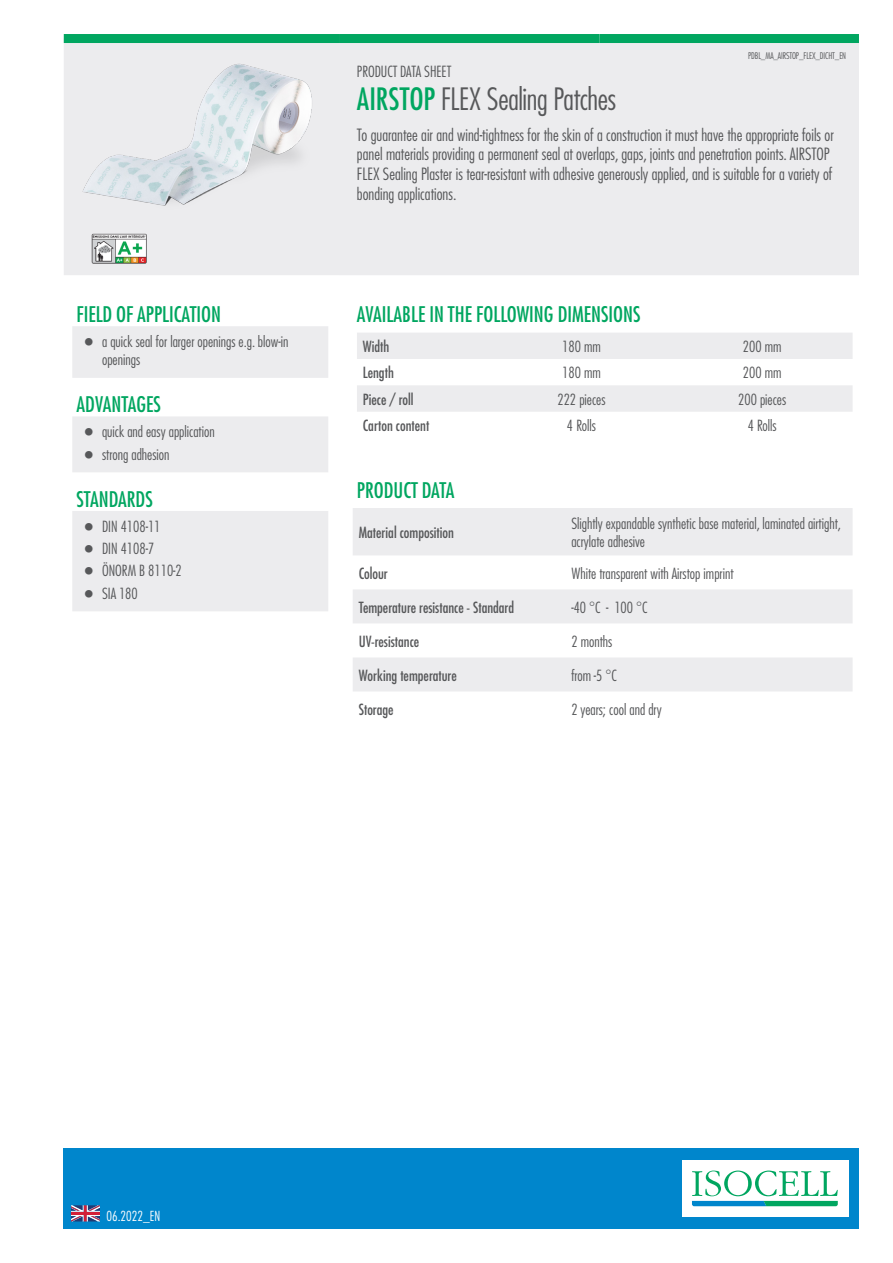
<style>
.page{position:relative;width:893px;height:1263px;background:#fff}
.page>*{position:absolute;margin:0;border:0;box-sizing:border-box;transform-origin:0 0}
.Artikelname_Marketin{font:300 condensed 30px "Futura LT Pro";letter-spacing:-.015em;color:#57585a}
.Überschrift{font:500 condensed 21px "Futura LT Pro";color:#00a660}
.Produktbeschreibung{font:300 condensed 16.5px/19.8px "Futura LT Pro";color:#57585a}
.Fließtext{font:300 condensed 15px/18px "Futura LT Pro";color:#57585a}
.Fließtext_Medium{font:500 condensed 15px "Futura LT Pro";color:#57585a}
.Fließtext-2{font:300 condensed 13.5px "Futura LT Pro";color:#fff}
.Fließtext-3{font:300 condensed 9px "Futura LT Pro";letter-spacing:-.01em;color:#57585a}
.s1{font-weight:500;color:#00a660}
</style>
<div class="page">
<div style="left:64px;top:1148px;width:795px;height:81px;background:#0086cc"></div>
<div style="left:682px;top:1160px;width:166px;height:57px;background:#fff"></div>
<svg style="left:692px;top:1170px;width:146px;height:36px"></svg>
<svg style="left:71px;top:1205px;width:28px;height:16px"></svg>
<div style="left:64px;top:43px;width:795px;height:232px;background:#ececee"></div>
<div style="left:64px;top:34px;width:276px;height:9px;background:#00a660"></div>
<div style="left:340px;top:34px;width:259px;height:9px;background:#00a660"></div>
<div style="left:599px;top:34px;width:260px;height:9px;background:#00a660"></div>
<img style="left:91px;top:242px;width:56px;height:21px">
<svg style="left:72px;top:326px;width:256px;height:285px;fill:#ececee"></svg>
<svg style="left:357px;top:333px;width:496px;height:79px"></svg>
<svg style="left:353px;top:508px;width:500px;height:183px;fill:#ececee"></svg>
<img style="left:64px;top:46px;width:281px;height:196px">
<svg style="left:85px;top:338px;width:8px;height:8px"></svg>
<svg style="left:85px;top:428px;width:8px;height:8px"></svg>
<svg style="left:85px;top:450px;width:8px;height:8px"></svg>
<svg style="left:85px;top:523px;width:8px;height:7px"></svg>
<svg style="left:85px;top:545px;width:8px;height:8px"></svg>
<svg style="left:85px;top:567px;width:8px;height:8px"></svg>
<svg style="left:85px;top:589px;width:8px;height:8px"></svg>
<p class="Überschrift" style="left:77px;top:300px;width:146px">FIELD OF APPLICATION</p>
<p class="Fließtext" style="left:102px;top:332px;width:188px">a quick seal for larger openings e.g. blow-in openings</p>
<p class="Überschrift" style="left:77px;top:390px;width:86px">ADVANTAGES</p>
<p class="Fließtext" style="left:102px;top:423px;width:114px">quick and easy application</p>
<p class="Fließtext" style="left:102px;top:445px;width:69px">strong adhesion</p>
<p class="Überschrift" style="left:77px;top:484px;width:78px">STANDARDS</p>
<p class="Fließtext" style="left:102px;top:517px;width:60px">DIN 4108-11</p>
<p class="Fließtext" style="left:102px;top:539px;width:54px">DIN 4108-7</p>
<p class="Fließtext" style="left:102px;top:562px;width:81px">ÖNORM B 8110-2</p>
<p class="Fließtext" style="left:102px;top:584px;width:37px">SIA 180</p>
<p class="Fließtext" style="left:357px;top:62px;width:96px">PRODUCT DATA SHEET</p>
<p class="Fließtext-3" style="left:748px;top:50px;width:100px">PDBL_MA_AIRSTOP_FLEX_DICHT_EN</p>
<p class="Artikelname_Marketin" style="left:357px;top:80px;width:261px"><span class="s1">AIRSTOP</span> FLEX Sealing Patches</p>
<p class="Produktbeschreibung" style="left:357px;top:125px;width:478px">To guarantee air and wind-tightness for the skin of a construction it must have the appropriate foils or panel materials providing a permanent seal at overlaps, gaps, joints and penetration points. AIRSTOP FLEX Sealing Plaster is tear-resistant with adhesive generously applied, and is suitable for a variety of bonding applications.</p>
<p class="Überschrift" style="left:357px;top:300px;width:285px">AVAILABLE IN THE FOLLOWING DIMENSIONS</p>
<p class="Fließtext_Medium" style="left:363px;top:336px;width:28px">Width</p>
<p class="Fließtext" style="left:562px;top:337px;width:40px">180 mm</p>
<p class="Fließtext" style="left:743px;top:337px;width:40px">200 mm</p>
<p class="Fließtext_Medium" style="left:363px;top:362px;width:32px">Length</p>
<p class="Fließtext" style="left:562px;top:364px;width:40px">180 mm</p>
<p class="Fließtext" style="left:743px;top:364px;width:40px">200 mm</p>
<p class="Fließtext_Medium" style="left:363px;top:389px;width:52px">Piece / roll</p>
<p class="Fließtext" style="left:557px;top:390px;width:50px">222 pieces</p>
<p class="Fließtext" style="left:738px;top:390px;width:50px">200 pieces</p>
<p class="Fließtext_Medium" style="left:363px;top:415px;width:68px">Carton content</p>
<p class="Fließtext" style="left:567px;top:416px;width:31px">4 Rolls</p>
<p class="Fließtext" style="left:748px;top:416px;width:31px">4 Rolls</p>
<p class="Überschrift" style="left:357px;top:475px;width:99px">PRODUCT DATA</p>
<p class="Fließtext_Medium" style="left:359px;top:522px;width:97px">Material composition</p>
<p class="Fließtext" style="left:571px;top:514px;width:271px">Slightly expandable synthetic base material, laminated airtight, acrylate adhesive</p>
<p class="Fließtext_Medium" style="left:359px;top:563px;width:31px">Colour</p>
<p class="Fließtext" style="left:571px;top:564px;width:164px">White transparent with Airstop imprint</p>
<p class="Fließtext_Medium" style="left:359px;top:597px;width:157px">Temperature resistance - Standard</p>
<p class="Fließtext" style="left:571px;top:598px;width:78px">-40 °C - 100 °C</p>
<p class="Fließtext_Medium" style="left:359px;top:631px;width:62px">UV-resistance</p>
<p class="Fließtext" style="left:571px;top:632px;width:43px">2 months</p>
<p class="Fließtext_Medium" style="left:359px;top:665px;width:100px">Working temperature</p>
<p class="Fließtext" style="left:571px;top:666px;width:47px">from -5 °C</p>
<p class="Fließtext_Medium" style="left:359px;top:699px;width:36px">Storage</p>
<p class="Fließtext" style="left:571px;top:700px;width:92px">2 years; cool and dry</p>
<p class="Fließtext-2" style="left:107px;top:1208px;width:55px">06.2022_EN</p>
</div>
